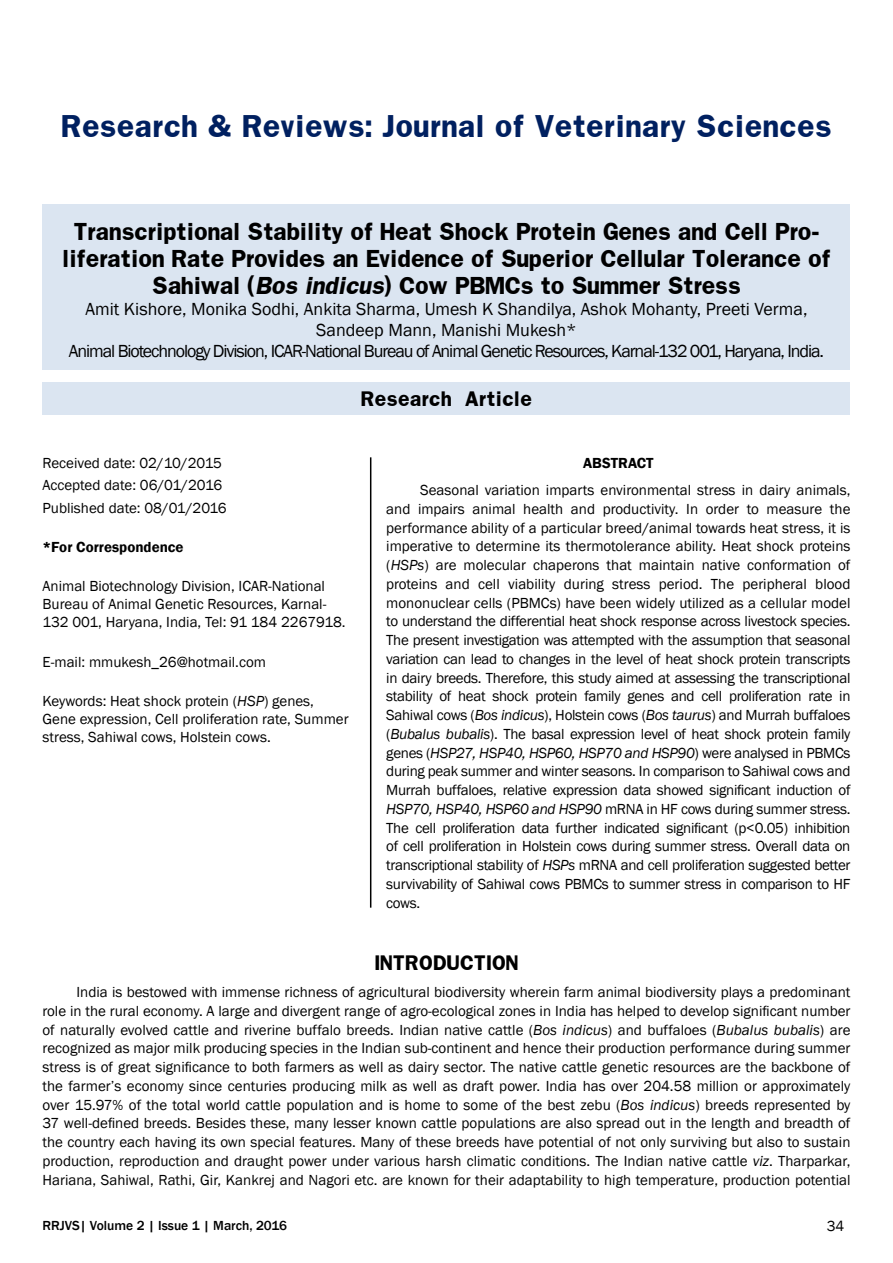
<style>
.page{position:relative;width:893px;height:1263px;background:#fff}
.page>*{position:absolute;margin:0;border:0;box-sizing:border-box;transform-origin:0 0}
.t1{font:700 27px "Franklin";color:#002060}
.t2{font:700 21px/27px "Franklin";letter-spacing:-.02em;color:#000;text-align:center}
.t3{font:18px/21px "Franklin Gothic";letter-spacing:-.03em;color:#000;text-align:center}
.t4{font:700 18px "Franklin";color:#000}
.t5{font:15px/18.8px "Franklin Gothic";color:#000}
.t6{font:600 15px "Franklin Gothic";color:#000}
.t7{font:500 13.5px "Franklin Gothic";color:#000}
.s1{font-style:italic}
</style>
<div class="page">
<div style="left:43px;top:204px;width:807px;height:166px;background:#dbe5f1"></div>
<div style="left:43px;top:382px;width:807px;height:33px;background:#dbe5f1"></div>
<hr style="left:370px;top:457px;width:1px;height:451px;background:#000">
<h1 class="t1" style="left:61px;top:108px;width:772px">Research &amp; Reviews: Journal of Veterinary Sciences</h1>
<h2 class="t2" style="left:62px;top:218px;width:770px">Transcriptional Stability of Heat Shock Protein Genes and Cell Pro&shy;liferation Rate Provides an Evidence of Superior Cellular Tolerance of<br>Sahiwal (<span class="s1">Bos indicus</span>) Cow PBMCs to Summer Stress</h2>
<p class="t3" style="left:69px;top:299px;width:757px">Amit Kishore, Monika Sodhi, Ankita Sharma, Umesh K Shandilya, Ashok Mohanty, Preeti Verma,<br>Sandeep Mann, Manishi Mukesh*<br>Animal Biotechnology Division, ICAR-National Bureau of Animal Genetic Resources, Karnal-132 001, Haryana, India.</p>
<p class="t4" style="left:361px;top:387px;width:173px">Research Article</p>
<p class="t5" style="left:43px;top:452px;width:186px;line-height:22.5px">Received date: 02/10/2015<br>Accepted date: 06/01/2016<br>Published date: 08/01/2016</p>
<p class="t6" style="left:43px;top:538px;width:143px">*For Correspondence</p>
<p class="t5" style="left:43px;top:578px;width:305px;line-height:18px">Animal Biotechnology Division, ICAR-National<br>Bureau of Animal Genetic Resources, Karnal-<br>132 001, Haryana, India, Tel: 91 184 2267918.</p>
<p class="t5" style="left:43px;top:653px;width:225px">E-mail: mmukesh_26@hotmail.com</p>
<p class="t5" style="left:43px;top:692px;width:308px;line-height:18px">Keywords: Heat shock protein (<span class="s1">HSP</span>) genes,<br>Gene expression, Cell proliferation rate, Summer stress, Sahiwal cows, Holstein cows.</p>
<p class="t6" style="left:583px;top:454px;width:72px">ABSTRACT</p>
<p class="t5" style="left:386px;top:481px;width:466px;text-align:justify;text-indent:34px">Seasonal variation imparts environmental stress in dairy animals, and impairs animal health and productivity. In order to measure the performance ability of a particular breed/animal towards heat stress, it is imperative to determine its thermotolerance ability. Heat shock proteins (<span class="s1">HSPs</span>) are molecular chaperons that maintain native conformation of proteins and cell viability during stress period. The peripheral blood mononuclear cells (PBMCs) have been widely utilized as a cellular model to understand the differential heat shock response across livestock species.<br>The present investigation was attempted with the assumption that seasonal variation can lead to changes in the level of heat shock protein transcripts in dairy breeds. Therefore, this study aimed at assessing the transcriptional stability of heat shock protein family genes and cell proliferation rate in Sahiwal cows (<span class="s1">Bos indicus</span>), Holstein cows (<span class="s1">Bos taurus</span>) and Murrah buffaloes (<span class="s1">Bubalus bubalis</span>). The basal expression level of heat shock protein family genes (<span class="s1">HSP27, HSP40, HSP60, HSP70 and HSP90</span>) were analysed in PBMCs during peak summer and winter seasons. In comparison to Sahiwal cows and Murrah buffaloes, relative expression data showed significant induction of <span class="s1">HSP70, HSP40, HSP60 and HSP90</span> mRNA in HF cows during summer stress.<br>The cell proliferation data further indicated significant (p&lt;0.05) inhibition of cell proliferation in Holstein cows during summer stress. Overall data on transcriptional stability of <span class="s1">HSPs</span> mRNA and cell proliferation suggested better survivability of Sahiwal cows PBMCs to summer stress in comparison to HF cows.</p>
<p class="t4" style="left:374px;top:950px;width:146px">INTRODUCTION</p>
<p class="t5" style="left:43px;top:983px;width:809px;text-align:justify;text-indent:34px">India is bestowed with immense richness of agricultural biodiversity wherein farm animal biodiversity plays a predominant role in the rural economy. A large and divergent range of agro-ecological zones in India has helped to develop significant number of naturally evolved cattle and riverine buffalo breeds. Indian native cattle (<span class="s1">Bos indicus</span>) and buffaloes (<span class="s1">Bubalus bubalis</span>) are recognized as major milk producing species in the Indian sub-continent and hence their production performance during summer stress is of great significance to both farmers as well as dairy sector. The native cattle genetic resources are the backbone of the farmer’s economy since centuries producing milk as well as draft power. India has over 204.58 million or approximately over 15.97% of the total world cattle population and is home to some of the best zebu (<span class="s1">Bos indicus</span>) breeds represented by 37 well-defined breeds. Besides these, many lesser known cattle populations are also spread out in the length and breadth of the country each having its own special features. Many of these breeds have potential of not only surviving but also to sustain production, reproduction and draught power under various harsh climatic conditions. The Indian native cattle <span class="s1">viz</span>. Tharparkar, Hariana, Sahiwal, Rathi, Gir, Kankrej and Nagori etc. are known for their adaptability to high temperature, production potential</p>
<p class="t7" style="left:43px;top:1217px;width:246px">RRJVS| Volume 2 | Issue 1 | March, 2016</p>
<p class="t5" style="left:827px;top:1217px;width:19px">34</p>
</div>
